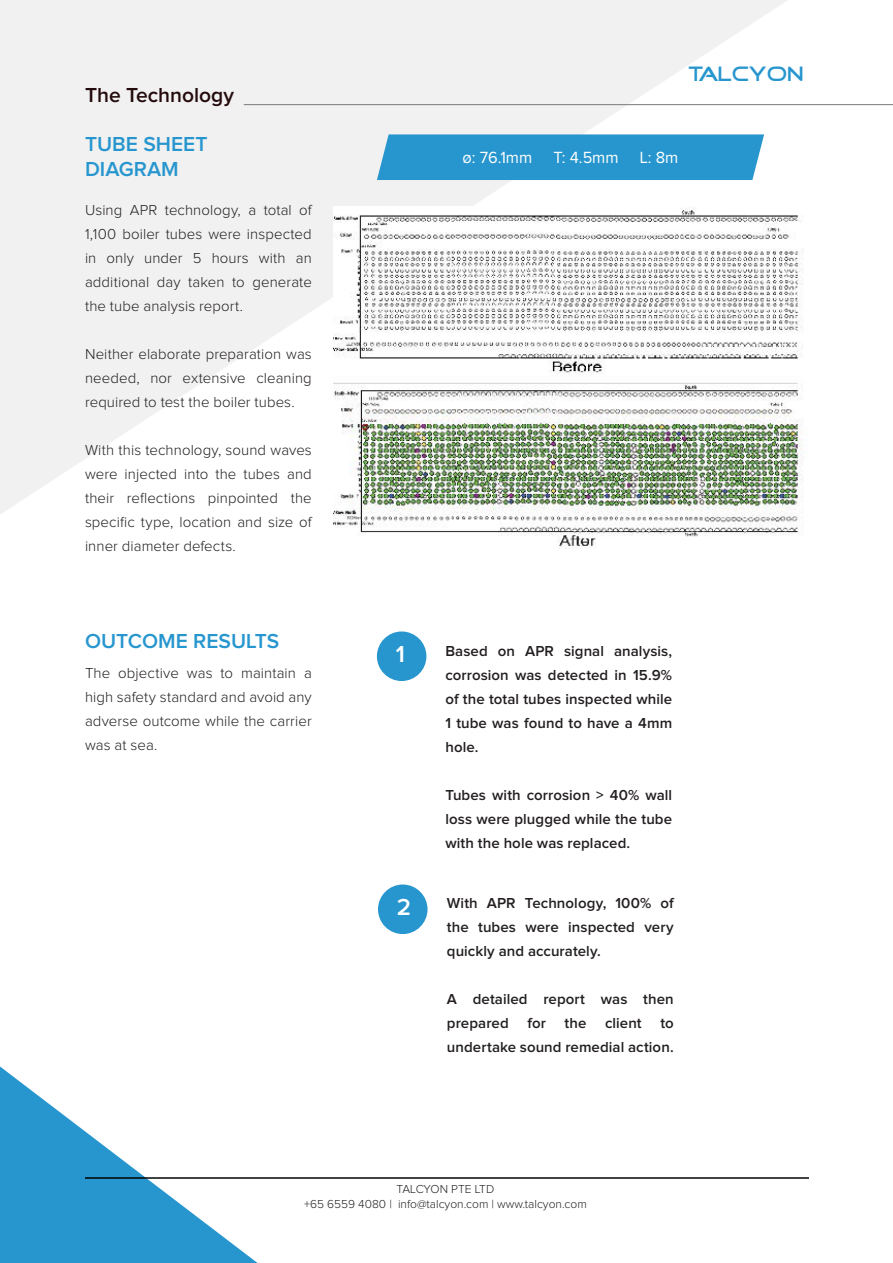
<style>
.page{position:relative;width:893px;height:1263px;background:#fff}
.page>*{position:absolute;margin:0;border:0;box-sizing:border-box;transform-origin:0 0}
.t1{font:600 24px "Proxima Nova";color:#fff}
.t2{font:600 21px "Proxima Nova";color:#2796ce}
.t3{font:600 21px "Proxima Nova";color:#240a0c}
.t4{font:21px "Good Times";color:#2796ce}
.t5{font:16.8px "Proxima Nova";color:#fff}
.t6{font:300 15px/24px "Proxima Nova";letter-spacing:.005em;color:#231f20;text-align:justify}
.t7{font:600 15px/24px "Proxima Nova";letter-spacing:.005em;color:#231f20;text-align:justify}
.t8{font:300 12px "Proxima Nova";color:#231f20}
</style>
<div class="page">
<svg style="left:0;top:0;width:808px;height:514px;fill:#f1f1f1"></svg>
<div style="left:377px;top:134px;width:387px;height:46px;background:#2796ce"></div>
<svg style="left:0;top:1066px;width:258px;height:197px"></svg>
<hr style="left:244px;top:104px;width:649px;height:1px;background:#78797a">
<div style="left:377px;top:631px;width:49px;height:50px;background:#2796ce;border-radius:50%"></div>
<div style="left:378px;top:884px;width:49px;height:50px;background:#2796ce;border-radius:50%"></div>
<img style="left:85px;top:1178px;width:723px;height:1px">
<img style="left:333px;top:206px;width:475px;height:343px">
<p class="t3" style="left:85px;top:85px;width:151px">The Technology</p>
<p class="t2" style="left:85px;top:134px;width:124px">TUBE SHEET</p>
<p class="t2" style="left:85px;top:160px;width:95px">DIAGRAM</p>
<p class="t6" style="left:85px;top:199px;width:228px">Using APR technology, a total of 1,100 boiler tubes were inspected in only under 5 hours with an additional day taken to generate the tube analysis report.</p>
<p class="t6" style="left:85px;top:343px;width:228px">Neither elaborate preparation was needed, nor extensive cleaning required to test the boiler tubes.</p>
<p class="t6" style="left:85px;top:439px;width:228px">With this technology, sound waves were injected into the tubes and their reflections pinpointed the specific type, location and size of inner diameter defects.</p>
<p class="t2" style="left:85px;top:631px;width:196px">OUTCOME RESULTS</p>
<p class="t6" style="left:85px;top:662px;width:228px">The objective was to maintain a high safety standard and avoid any adverse outcome while the carrier was at sea.</p>
<p class="t4" style="left:689px;top:64px;width:118px">TALCYON</p>
<p class="t5" style="left:463px;top:149px;width:71px">ø: 76.1mm</p>
<p class="t5" style="left:553px;top:149px;width:67px">T: 4.5mm</p>
<p class="t5" style="left:640px;top:149px;width:40px">L: 8m</p>
<p class="t1" style="left:396px;top:643px;width:11px">1</p>
<p class="t1" style="left:397px;top:896px;width:16px">2</p>
<p class="t7" style="left:445px;top:639px;width:228px">Based on APR signal analysis, corrosion was detected in 15.9% of the total tubes inspected while 1 tube was found to have a 4mm hole.</p>
<p class="t7" style="left:445px;top:783px;width:228px">Tubes with corrosion &gt; 40% wall loss were plugged while the tube with the hole was replaced.</p>
<p class="t7" style="left:447px;top:891px;width:228px">With APR Technology, 100% of the tubes were inspected very quickly and accurately.</p>
<p class="t7" style="left:447px;top:987px;width:228px">A detailed report was then prepared for the client to undertake sound remedial action.</p>
<p class="t8" style="left:397px;top:1184px;width:99px">TALCYON PTE LTD</p>
<p class="t8" style="left:304px;top:1198px;width:284px">+65 6559 4080 | info@talcyon.com | www.talcyon.com</p>
</div>
